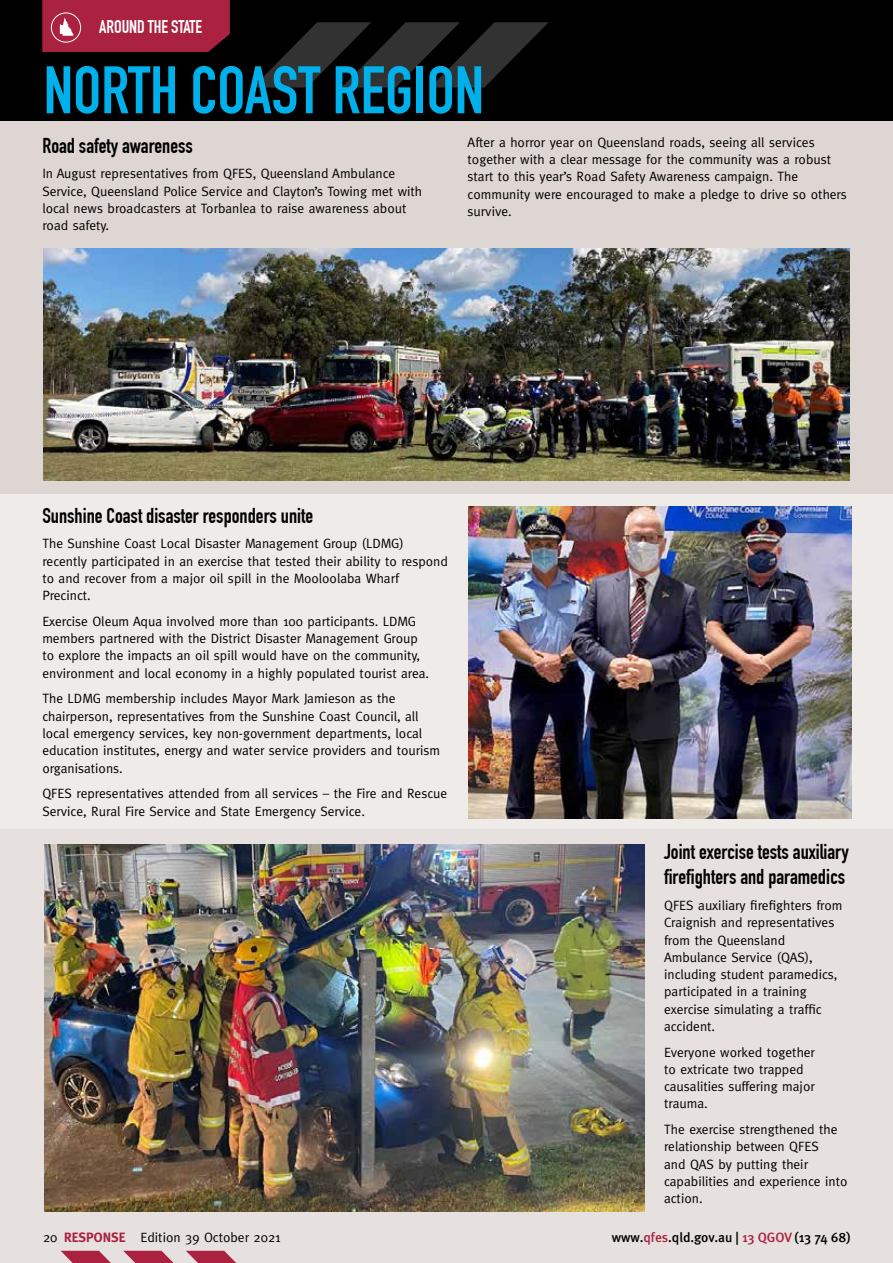
<style>
.page{position:relative;width:893px;height:1263px;background:#fff}
.page>*{position:absolute;margin:0;border:0;box-sizing:border-box;transform-origin:0 0}
.t1{font:700 66px "DIN Condensed";color:#00b0ea}
.t2{font:700 21px/25.2px "DIN Condensed";color:#000}
.t3{font:700 18px "DIN Condensed";letter-spacing:-.005em;color:#fff}
.t4{font:13.5px/17.2px "Meta";color:#000}
.t5{font:500 13.5px "Meta";letter-spacing:-.005em;color:#000}
.s1{font-weight:700;color:#aa2240}
.s2{color:#aa2240}
</style>
<div class="page">
<div style="left:0;top:493px;width:893px;height:336px;background:#eeebe9"></div>
<div style="left:0;top:114px;width:893px;height:379px;background:#ddd6d3"></div>
<div style="left:0;top:829px;width:893px;height:434px;background:#e6e1de"></div>
<img style="left:468px;top:506px;width:383px;height:313px">
<img style="left:45px;top:844px;width:600px;height:368px">
<img style="left:43px;top:249px;width:806px;height:231px">
<svg style="left:0;top:0;width:893px;height:121px;background:#050505"></svg>
<svg style="left:61px;top:1251px;width:50px;height:12px"></svg>
<svg style="left:123px;top:1251px;width:51px;height:12px"></svg>
<svg style="left:186px;top:1251px;width:50px;height:12px"></svg>
<div style="left:43px;top:0;width:187px;height:52px;background:#aa2240"></div>
<div style="left:51px;top:13px;width:30px;height:30px;border:1px solid #fff;border-radius:50%"></div>
<h3 class="t3" style="left:99px;top:16px;width:104px">AROUND THE STATE</h3>
<h1 class="t1" style="left:44px;top:51px;width:442px">NORTH COAST REGION</h1>
<h2 class="t2" style="left:42px;top:133px;width:152px">Road safety awareness</h2>
<p class="t4" style="left:42px;top:165px;width:381px">In August representatives from QFES, Queensland Ambulance Service, Queensland Police Service and Clayton’s Towing met with local news broadcasters at Torbanlea to raise awareness about road safety.</p>
<p class="t4" style="left:468px;top:133px;width:381px">After a horror year on Queensland roads, seeing all services together with a clear message for the community was a robust start to this year’s Road Safety Awareness campaign. The community were encouraged to make a pledge to drive so others survive.</p>
<h2 class="t2" style="left:42px;top:503px;width:272px">Sunshine Coast disaster responders unite</h2>
<p class="t4" style="left:42px;top:535px;width:407px">The Sunshine Coast Local Disaster Management Group (LDMG) recently participated in an exercise that tested their ability to respond to and recover from a major oil spill in the Mooloolaba Wharf Precinct.</p>
<p class="t4" style="left:42px;top:612px;width:388px">Exercise Oleum Aqua involved more than 100 participants. LDMG members partnered with the District Disaster Management Group to explore the impacts an oil spill would have on the community, environment and local economy in a highly populated tourist area.</p>
<p class="t4" style="left:42px;top:690px;width:399px">The LDMG membership includes Mayor Mark Jamieson as the chairperson, representatives from the Sunshine Coast Council, all local emergency services, key non-government departments, local education institutes, energy and water service providers and tourism organisations.</p>
<p class="t4" style="left:42px;top:785px;width:406px">QFES representatives attended from all services – the Fire and Rescue<br>Service, Rural Fire Service and State Emergency Service.</p>
<h2 class="t2" style="left:664px;top:839px;width:186px">Joint exercise tests auxiliary firefighters and paramedics</h2>
<p class="t4" style="left:664px;top:896px;width:180px">QFES auxiliary firefighters from<br>Craignish and representatives from the Queensland<br>Ambulance Service (QAS), including student paramedics, participated in a training exercise simulating a traffic accident.</p>
<p class="t4" style="left:664px;top:1043px;width:152px">Everyone worked together to extricate two trapped causalities suffering major trauma.</p>
<p class="t4" style="left:664px;top:1121px;width:185px">The exercise strengthened the relationship between QFES<br>and QAS by putting their capabilities and experience into action.</p>
<p class="t4" style="left:43px;top:1228px;width:239px">20 <span class="s1">RESPONSE</span> Edition 39 October 2021</p>
<p class="t5" style="left:612px;top:1229px;width:240px">www.<span class="s2">qfes</span>.qld.gov.au | <span class="s2">13 QGOV</span> (13 74 68)</p>
</div>
